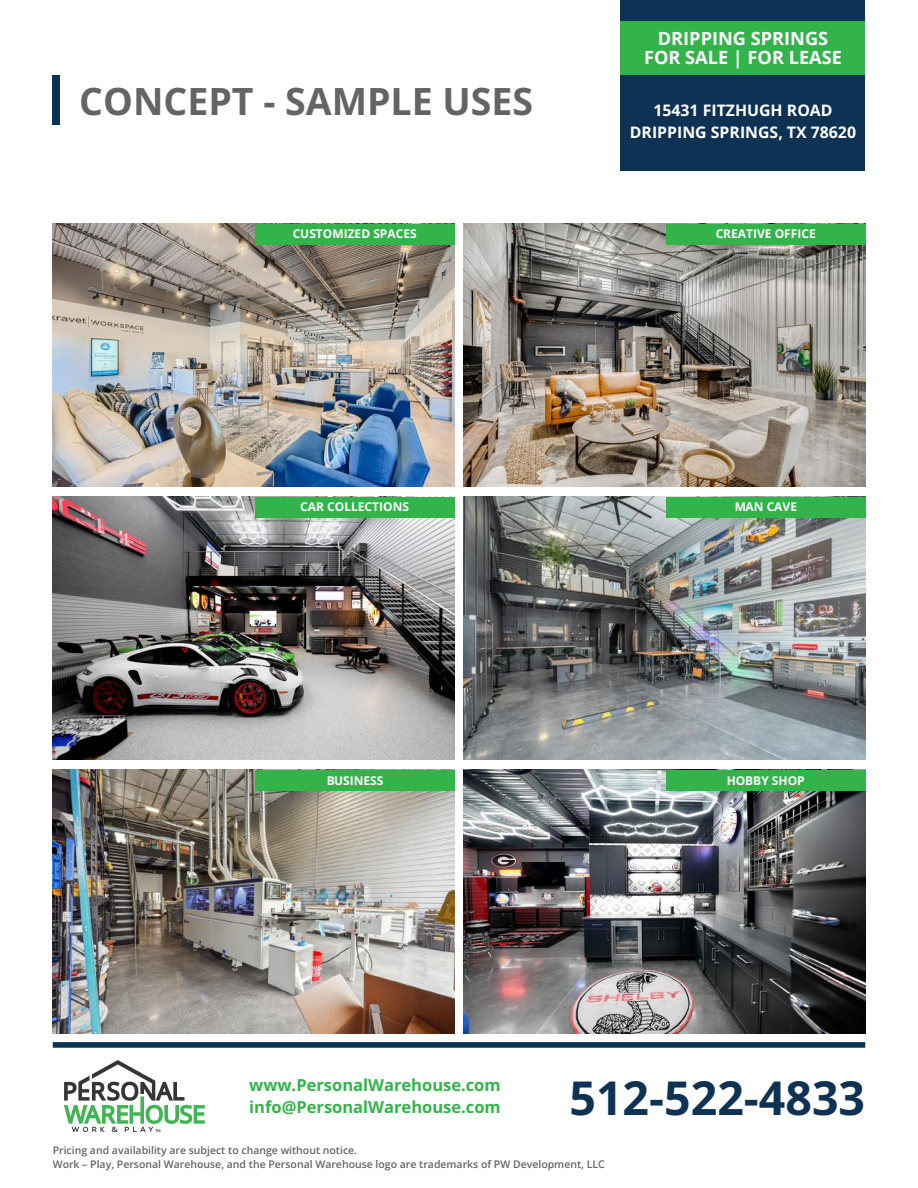
<style>
.page{position:relative;width:918px;height:1188px;background:#fff}
.page>*{position:absolute;margin:0;border:0;box-sizing:border-box;transform-origin:0 0}
.t1{font:700 46.5px "Open Sans";color:#0e3253}
.t2{font:700 37.5px "Open Sans";color:#636466}
.t3{font:700 18.15px/19.2px "Open Sans";color:#fff;text-align:center}
.t4{font:700 16.5px/22.5px "Open Sans";color:#33b44b}
.t5{font:700 15.9px/21.3px "Open Sans";color:#fff;text-align:center}
.t6{font:700 12px "Open Sans";color:#fff}
.t7{font:600 10.5px/14px "Open Sans";color:#636466}
</style>
<div class="page">
<div style="left:53px;top:75px;width:7px;height:50px;background:#0e3253"></div>
<div style="left:53px;top:1042px;width:812px;height:6px;background:#0e3253"></div>
<div style="left:621px;top:0;width:244px;height:170px;background:#0e3253"></div>
<div style="left:621px;top:22px;width:244px;height:53px;background:#33b44b"></div>
<img style="left:53px;top:224px;width:401px;height:263px">
<img style="left:53px;top:497px;width:401px;height:263px">
<img style="left:464px;top:497px;width:401px;height:263px">
<img style="left:53px;top:770px;width:401px;height:263px">
<img style="left:464px;top:770px;width:401px;height:263px">
<img style="left:464px;top:224px;width:401px;height:263px">
<div style="left:255px;top:224px;width:199px;height:21px;background:#33b44b"></div>
<div style="left:255px;top:497px;width:199px;height:21px;background:#33b44b"></div>
<div style="left:255px;top:770px;width:199px;height:21px;background:#33b44b"></div>
<div style="left:666px;top:224px;width:199px;height:21px;background:#33b44b"></div>
<div style="left:666px;top:497px;width:199px;height:21px;background:#33b44b"></div>
<div style="left:666px;top:770px;width:199px;height:21px;background:#33b44b"></div>
<svg style="left:64px;top:1060px;width:141px;height:72px"></svg>
<h2 class="t2" style="left:79px;top:74px;width:455px">CONCEPT - SAMPLE USES</h2>
<p class="t6" style="left:293px;top:225px;width:126px">CUSTOMIZED SPACES</p>
<h3 class="t3" style="left:644px;top:28px;width:199px">DRIPPING SPRINGS<br>FOR SALE | FOR LEASE</h3>
<h3 class="t5" style="left:630px;top:100px;width:228px">15431 FITZHUGH ROAD<br>DRIPPING SPRINGS, TX 78620</h3>
<p class="t6" style="left:716px;top:225px;width:102px">CREATIVE OFFICE</p>
<p class="t6" style="left:300px;top:499px;width:110px">CAR COLLECTIONS</p>
<p class="t6" style="left:326px;top:772px;width:59px">BUSINESS</p>
<p class="t6" style="left:734px;top:499px;width:64px">MAN CAVE</p>
<p class="t6" style="left:727px;top:772px;width:80px">HOBBY SHOP</p>
<h3 class="t4" style="left:249px;top:1073px;width:253px">www.PersonalWarehouse.com info@PersonalWarehouse.com</h3>
<h1 class="t1" style="left:569px;top:1065px;width:297px">512-522-4833</h1>
<p class="t7" style="left:53px;top:1143px;width:554px">Pricing and availability are subject to change without notice.<br>Work – Play, Personal Warehouse, and the Personal Warehouse logo are trademarks of PW Development, LLC</p>
</div>
